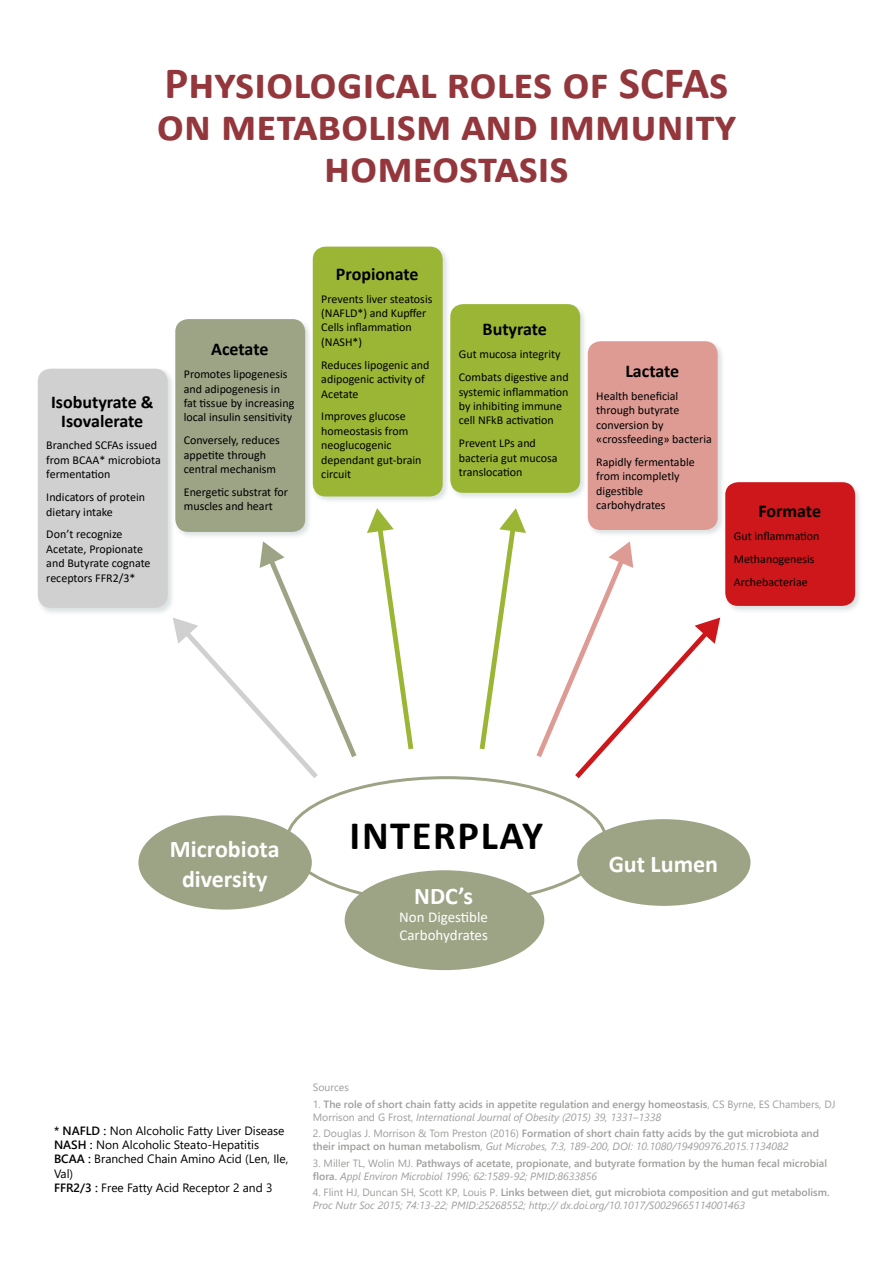
<style>
.page{position:relative;width:893px;height:1263px;background:#fff}
.page>*{position:absolute;margin:0;border:0;box-sizing:border-box;transform-origin:0 0}
.t1{font:700 45px/42px "Calibri";color:#94373c;text-align:center}
.t2{font:700 40.5px "Calibri";letter-spacing:.04em;color:#000}
.t3{font:700 24px "Calibri";color:#fff}
.t4{font:700 18px/18.1px "Calibri";color:#000;text-align:center}
.t5{font:15px/18px "Calibri";color:#fff}
.t6{font:12px/14.4px "Calibri";color:#000}
.t7{font:12px/14.4px "Segoe UI";color:#000}
.t8{font:600 10.5px/12.6px "Segoe UI";color:#9d9d9c}
.t9{font:italic 10.5px/12.6px "Segoe UI";color:#9d9d9c}
.t10{font:10.5px "Segoe UI";color:#9d9d9c}
.s1{font-weight:600}
.s2{font-weight:400}
.s3{font-weight:400;font-style:italic}
.s4{font-style:normal}
.s5{font-weight:600;font-style:normal}
</style>
<div class="page">
<div style="left:36px;top:367px;width:140px;height:248px;background:#14353c;opacity:.15"></div>
<div style="left:38px;top:369px;width:130px;height:239px;background:#d0d0d0;border-radius:13px"></div>
<div style="left:174px;top:318px;width:139px;height:222px;background:#14353c;opacity:.15"></div>
<div style="left:175px;top:319px;width:130px;height:213px;background:#9da385;border-radius:13px"></div>
<div style="left:311px;top:245px;width:140px;height:259px;background:#14353c;opacity:.15"></div>
<div style="left:313px;top:247px;width:130px;height:249px;background:#9bb635;border-radius:13px"></div>
<div style="left:586px;top:340px;width:140px;height:198px;background:#14353c;opacity:.15"></div>
<div style="left:588px;top:341px;width:130px;height:189px;background:#de9b94;border-radius:13px"></div>
<div style="left:723px;top:481px;width:140px;height:132px;background:#14353c;opacity:.15"></div>
<div style="left:725px;top:482px;width:130px;height:124px;background:#cd171a;border-radius:13px"></div>
<div style="left:449px;top:303px;width:139px;height:198px;background:#14353c;opacity:.15"></div>
<div style="left:450px;top:304px;width:130px;height:189px;background:#9bb635;border-radius:13px"></div>
<svg style="left:536px;top:541px;width:184px;height:237px"></svg>
<svg style="left:173px;top:541px;width:183px;height:237px"></svg>
<svg style="left:480px;top:508px;width:46px;height:241px"></svg>
<svg style="left:367px;top:508px;width:46px;height:241px"></svg>
<div style="left:138px;top:815px;width:174px;height:94px;background:#9da385;border-radius:50%"></div>
<div style="left:577px;top:819px;width:173px;height:87px;background:#9da385;border-radius:50%"></div>
<div style="left:345px;top:870px;width:199px;height:100px;background:#9da385;border-radius:50%"></div>
<h1 class="t1" style="left:157px;top:62px;width:581px">Physiological roles of SCFAs on metabolism and immunity homeostasis</h1>
<h3 class="t4" style="left:51px;top:393px;width:104px">Isobutyrate &amp;<br>Isovalerate</h3>
<p class="t6" style="left:46px;top:438px;width:116px">Branched SCFAs issued from BCAA* microbiota fermentation</p>
<p class="t6" style="left:46px;top:490px;width:100px">Indicators of protein dietary intake</p>
<p class="t6" style="left:46px;top:527px;width:106px">Don’t recognize<br>Acetate, Propionate and Butyrate cognate receptors FFR2/3*</p>
<h3 class="t4" style="left:211px;top:340px;width:59px">Acetate</h3>
<p class="t6" style="left:184px;top:367px;width:112px">Promotes lipogenesis and adipogenesis in fat tissue by increasing local insulin sensitivity</p>
<p class="t6" style="left:184px;top:433px;width:98px">Conversely, reduces appetite through central mechanism</p>
<p class="t6" style="left:184px;top:484px;width:106px">Energetic substrat for muscles and heart</p>
<h3 class="t4" style="left:336px;top:264px;width:84px">Propionate</h3>
<p class="t6" style="left:321px;top:291px;width:113px">Prevents liver steatosis (NAFLD*) and Kupffer<br>Cells inflammation (NASH*)</p>
<p class="t6" style="left:321px;top:357px;width:110px">Reduces lipogenic and adipogenic activity of<br>Acetate</p>
<p class="t6" style="left:321px;top:409px;width:102px">Improves glucose homeostasis from neoglucogenic dependant gut-brain circuit</p>
<h3 class="t4" style="left:483px;top:320px;width:66px">Butyrate</h3>
<p class="t6" style="left:459px;top:343px;width:111px;line-height:23px">Gut mucosa integrity<br>Combats digestive and</p>
<p class="t6" style="left:459px;top:384px;width:111px">systemic inflammation by inhibiting immune cell NFkB activation</p>
<p class="t6" style="left:459px;top:436px;width:100px">Prevent LPs and bacteria gut mucosa translocation</p>
<h3 class="t4" style="left:625px;top:361px;width:55px">Lactate</h3>
<p class="t6" style="left:596px;top:388px;width:117px">Health beneficial through butyrate conversion by «crossfeeding» bacteria</p>
<p class="t6" style="left:596px;top:454px;width:100px">Rapidly fermentable from incompletly digestible carbohydrates</p>
<h3 class="t4" style="left:758px;top:502px;width:64px">Formate</h3>
<p class="t6" style="left:734px;top:524px;width:87px;line-height:23px">Gut inflammation<br>Methanogenesis<br>Archebacteriae</p>
<h3 class="t3" style="left:170px;top:831px;width:111px">Microbiota</h3>
<h3 class="t3" style="left:182px;top:861px;width:87px">diversity</h3>
<h2 class="t2" style="left:350px;top:807px;width:195px">INTERPLAY</h2>
<h3 class="t3" style="left:414px;top:879px;width:60px">NDC’s</h3>
<p class="t5" style="left:399px;top:908px;width:90px">Non Digestible<br>Carbohydrates</p>
<h3 class="t3" style="left:609px;top:846px;width:111px">Gut Lumen</h3>
<p class="t7" style="left:54px;top:1122px;width:236px"><span class="s1">* NAFLD :</span> Non Alcoholic Fatty Liver Disease <span class="s1">NASH :</span> Non Alcoholic Steato-Hepatitis <span class="s1">BCAA :</span> Branched Chain Amino Acid (Len, Ile, Val)<br><span class="s1">FFR2/3 :</span> Free Fatty Acid Receptor 2 and 3</p>
<p class="t10" style="left:313px;top:1077px;width:38px">Sources</p>
<p class="t8" style="left:313px;top:1097px;width:524px"><span class="s2">1.</span> The role of short chain fatty acids in appetite regulation and energy homeostasis<span class="s2">, CS Byrne, ES Chambers, DJ<br>Morrison and G Frost,</span> <span class="s3">International Journal of Obesity (2015) 39, 1331–1338</span></p>
<p class="t8" style="left:313px;top:1126px;width:508px"><span class="s2">2. Douglas J. Morrison &amp; Tom Preston (2016)</span> Formation of short chain fatty acids by the gut microbiota and their impact on human metabolism<span class="s2">,</span> <span class="s3">Gut Microbes, 7:3, 189-200, DOI: 10.1080/19490976.2015.1134082</span></p>
<p class="t8" style="left:313px;top:1156px;width:516px"><span class="s2">3. Miller TL, Wolin MJ.</span> Pathways of acetate, propionate, and butyrate formation by the human fecal microbial flora. <span class="s3">Appl Environ Microbiol 1996; 62:1589-92; PMID:8633856</span></p>
<p class="t9" style="left:313px;top:1185px;width:518px"><span class="s4">4. Flint HJ, Duncan SH, Scott KP, Louis P.</span> <span class="s5">Links between diet, gut microbiota composition and gut metabolism.<br></span>Proc Nutr Soc 2015; 74:13-22; PMID:25268552; http:// dx.doi.org/10.1017/S0029665114001463</p>
</div>
